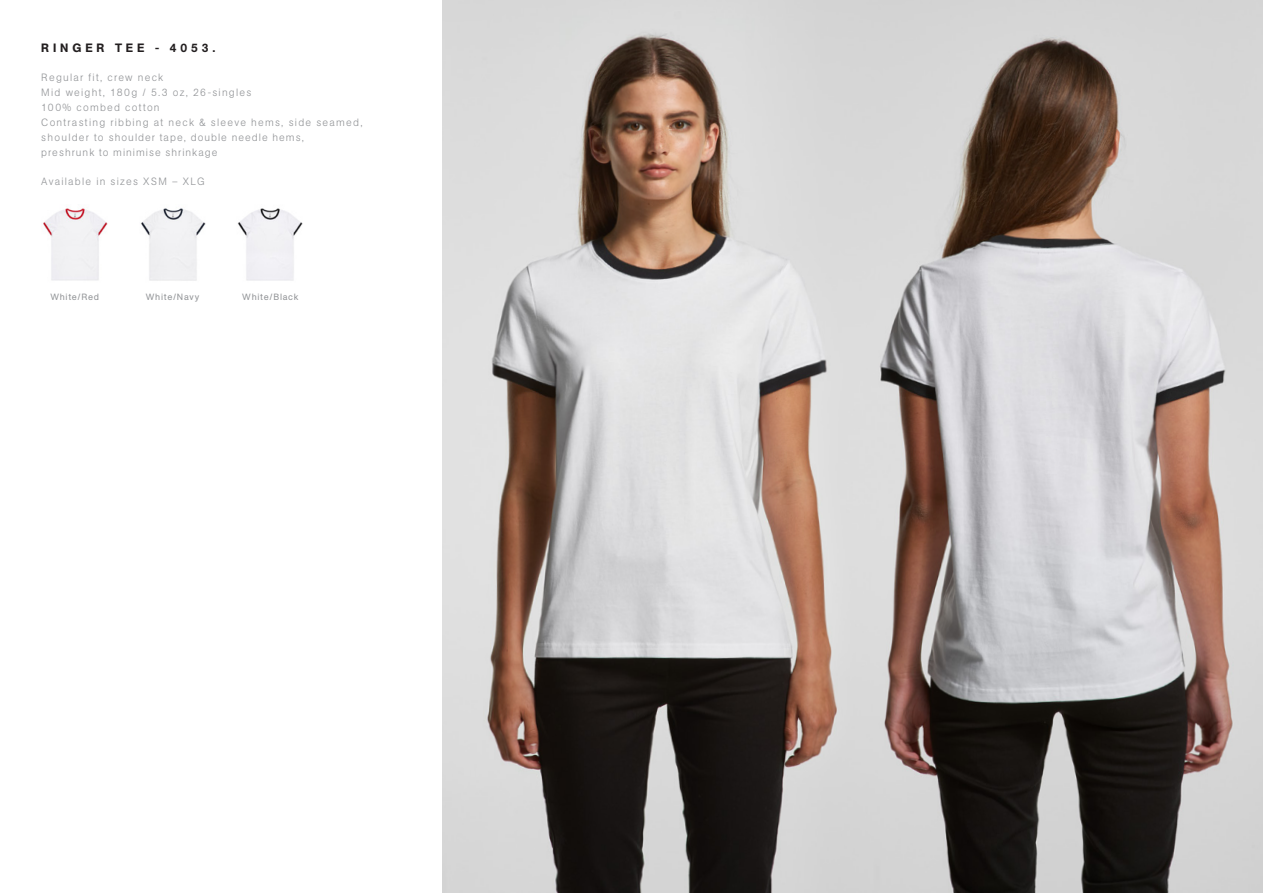
<style>
.page{position:relative;width:1263px;height:893px;background:#fff}
.page>*{position:absolute;margin:0;border:0;box-sizing:border-box;transform-origin:0 0}
.t1{font:500 12px "AG Book Pro";letter-spacing:.325em;color:#231f20}
.t2{font:300 10.5px/15px "AG Book Pro";letter-spacing:.115em;color:#939598}
.t3{font:9px "AG Book Pro";letter-spacing:.075em;color:#939598}
</style>
<div class="page">
<img style="left:442px;top:0;width:821px;height:893px">
<img style="left:43px;top:206px;width:65px;height:75px">
<img style="left:237px;top:208px;width:66px;height:73px">
<img style="left:141px;top:208px;width:65px;height:73px">
<p class="t1" style="left:41px;top:40px;width:176px">RINGER TEE - 4053.</p>
<p class="t2" style="left:41px;top:69px;width:323px">Regular fit, crew neck<br>Mid weight, 180g / 5.3 oz, 26-singles<br>100% combed cotton<br>Contrasting ribbing at neck &amp; sleeve hems, side seamed, shoulder to shoulder tape, double needle hems,<br>preshrunk to minimise shrinkage</p>
<p class="t2" style="left:41px;top:173px;width:165px">Available in sizes XSM – XLG</p>
<p class="t3" style="left:50px;top:291px;width:50px">White/Red</p>
<p class="t3" style="left:146px;top:291px;width:55px">White/Navy</p>
<p class="t3" style="left:242px;top:291px;width:58px">White/Black</p>
</div>
